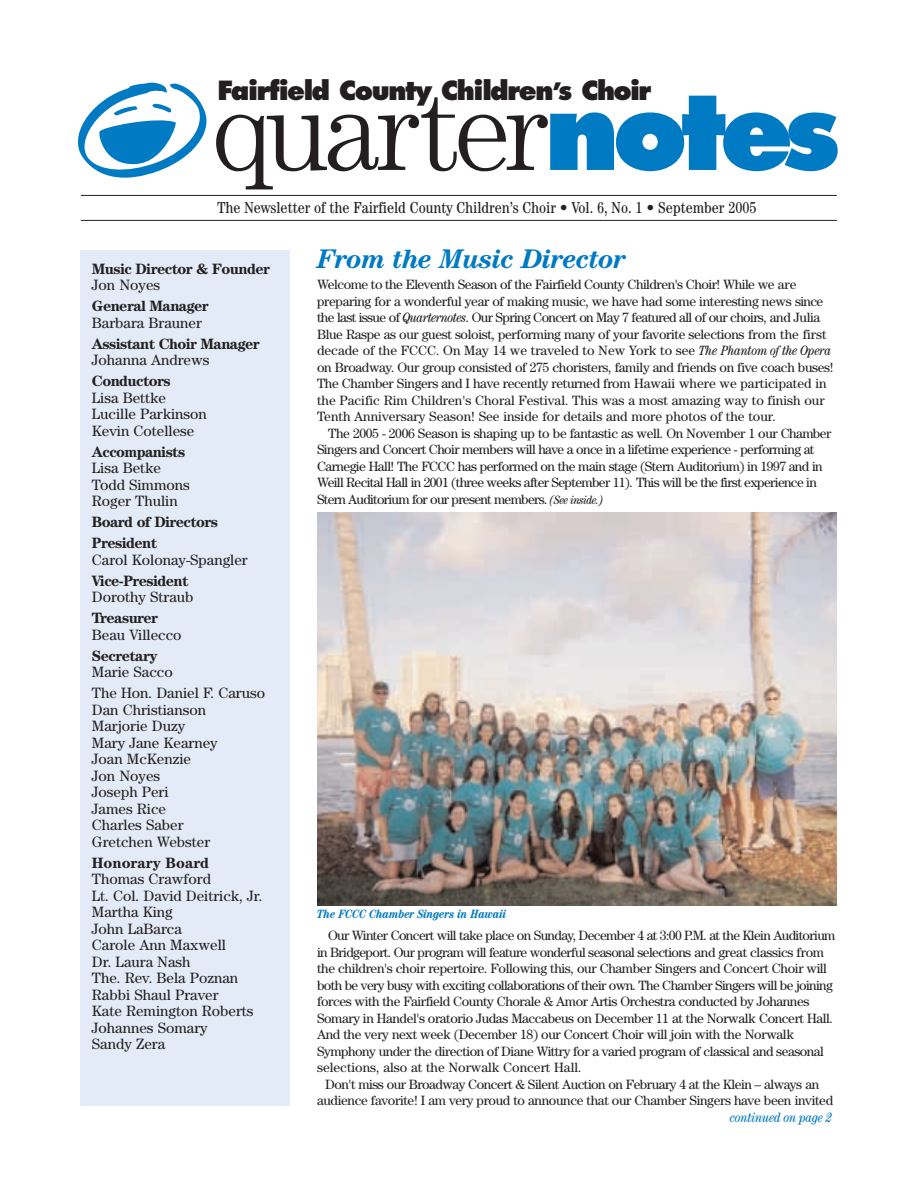
<style>
.page{position:relative;width:918px;height:1188px;background:#fff}
.page>*{position:absolute;margin:0;border:0;box-sizing:border-box;transform-origin:0 0}
.t1{font:300 114.9px "Century";letter-spacing:-.045em;color:#231f20}
.t2{font:italic 700 27px "Century";letter-spacing:-.03em;color:#007ac2}
.t3{font:800 25.8px "Futura";letter-spacing:-.05em;color:#231f20}
.t4{font:condensed 15.9px "Century";color:#231f20}
.t5{font:15px/16.5px "Century";color:#231f20}
.t6{font:700 15px/21px "Century";letter-spacing:-.04em;color:#231f20}
.t7{font:700 15px "Century";color:#231f20}
.t8{font:13.5px/16.5px "Century";letter-spacing:-.03em;color:#231f20}
.t9{font:italic condensed 13.5px "Century";letter-spacing:-.02em;color:#007ac2}
.t10{font:italic 700 condensed 12px "Century";color:#007ac2}
.s1{font-size:20.7px}
.s2{font-family:"Futura";font-weight:800;font-size:105.9px;color:#007ac2}
.s3{font-style:italic;font-stretch:condensed}
.s4{font-style:italic;font-stretch:condensed;font-size:12px}
</style>
<div class="page">
<div style="left:81px;top:250px;width:209px;height:856px;background:#e2ebf7"></div>
<hr style="left:81px;top:195px;width:756px;height:1px;background:#231f20">
<hr style="left:81px;top:220px;width:756px;height:1px;background:#231f20">
<svg style="left:77px;top:82px;width:130px;height:96px"></svg>
<img style="left:317px;top:512px;width:520px;height:393px">
<h3 class="t3" style="left:218px;top:79px;width:435px">Fairfield County Children<span class="s1">’</span>s Choir</h3>
<h1 class="t1" style="left:211px;top:91px;width:631px">quarter<span class="s2">notes</span></h1>
<p class="t4" style="left:218px;top:202px;width:541px">The Newsletter of the Fairfield County Children’s Choir • Vol. 6, No. 1 • September 2005</p>
<p class="t6" style="left:92px;top:260px;width:180px">Music Director &amp; Founder</p>
<p class="t5" style="left:92px;top:278px;width:70px">Jon Noyes</p>
<p class="t6" style="left:92px;top:297px;width:118px">General Manager</p>
<p class="t5" style="left:92px;top:316px;width:111px">Barbara Brauner</p>
<p class="t6" style="left:92px;top:335px;width:169px">Assistant Choir Manager</p>
<p class="t5" style="left:92px;top:353px;width:119px">Johanna Andrews</p>
<p class="t6" style="left:92px;top:372px;width:80px">Conductors</p>
<p class="t5" style="left:92px;top:391px;width:116px">Lisa Bettke<br>Lucille Parkinson<br>Kevin Cotellese</p>
<p class="t6" style="left:92px;top:443px;width:95px">Accompanists</p>
<p class="t5" style="left:92px;top:461px;width:100px">Lisa Betke<br>Todd Simmons<br>Roger Thulin</p>
<p class="t6" style="left:92px;top:513px;width:128px">Board of Directors<br>President</p>
<p class="t5" style="left:92px;top:553px;width:157px">Carol Kolonay-Spangler</p>
<p class="t6" style="left:92px;top:572px;width:98px">Vice-President</p>
<p class="t5" style="left:92px;top:590px;width:103px">Dorothy Straub</p>
<p class="t6" style="left:92px;top:609px;width:68px">Treasurer</p>
<p class="t5" style="left:92px;top:628px;width:91px">Beau Villecco</p>
<p class="t6" style="left:92px;top:647px;width:67px">Secretary</p>
<p class="t5" style="left:92px;top:663px;width:175px;line-height:21px">Marie Sacco<br>The Hon. Daniel F. Caruso</p>
<p class="t5" style="left:92px;top:703px;width:127px">Dan Christianson<br>Marjorie Duzy<br>Mary Jane Kearney<br>Joan McKenzie<br>Jon Noyes<br>Joseph Peri<br>James Rice<br>Charles Saber<br>Gretchen Webster</p>
<p class="t7" style="left:92px;top:858px;width:119px">Honorary Board</p>
<p class="t5" style="left:92px;top:872px;width:172px">Thomas Crawford<br>Lt. Col. David Deitrick, Jr.<br>Martha King<br>John LaBarca<br>Carole Ann Maxwell<br>Dr. Laura Nash<br>The. Rev. Bela Poznan<br>Rabbi Shaul Praver<br>Kate Remington Roberts<br>Johannes Somary<br>Sandy Zera</p>
<h2 class="t2" style="left:317px;top:250px;width:311px">From the Music Director</h2>
<p class="t8" style="left:317px;top:277px;width:518px">Welcome to the Eleventh Season of the Fairfield County Children's Choir! While we are preparing for a wonderful year of making music, we have had some interesting news since the last issue of <span class="s3">Quarternotes</span>. Our Spring Concert on May 7 featured all of our choirs, and Julia Blue Raspe as our guest soloist, performing many of your favorite selections from the first decade of the FCCC. On May 14 we traveled to New York to see <span class="s3">The Phantom of the Opera </span>on Broadway. Our group consisted of 275 choristers, family and friends on five coach buses!<br>The Chamber Singers and I have recently returned from Hawaii where we participated in the Pacific Rim Children's Choral Festival. This was a most amazing way to finish our Tenth Anniversary Season! See inside for details and more photos of the tour.</p>
<p class="t8" style="left:317px;top:426px;width:516px;text-indent:11px">The 2005 - 2006 Season is shaping up to be fantastic as well. On November 1 our Chamber Singers and Concert Choir members will have a once in a lifetime experience - performing at Carnegie Hall! The FCCC has performed on the main stage (Stern Auditorium) in 1997 and in Weill Recital Hall in 2001 (three weeks after September 11). This will be the first experience in Stern Auditorium for our present members. <span class="s4">(See inside.)</span></p>
<p class="t10" style="left:317px;top:909px;width:191px">The FCCC Chamber Singers in Hawaii</p>
<p class="t8" style="left:317px;top:928px;width:520px;text-indent:11px">Our Winter Concert will take place on Sunday, December 4 at 3:00 P.M. at the Klein Auditorium in Bridgeport. Our program will feature wonderful seasonal selections and great classics from the children's choir repertoire. Following this, our Chamber Singers and Concert Choir will both be very busy with exciting collaborations of their own. The Chamber Singers will be joining forces with the Fairfield County Chorale &amp; Amor Artis Orchestra conducted by Johannes Somary in Handel's oratorio Judas Maccabeus on December 11 at the Norwalk Concert Hall.<br>And the very next week (December 18) our Concert Choir will join with the Norwalk Symphony under the direction of Diane Wittry for a varied program of classical and seasonal selections, also at the Norwalk Concert Hall.</p>
<p class="t8" style="left:317px;top:1077px;width:518px;text-align:center">Don't miss our Broadway Concert &amp; Silent Auction on February 4 at the Klein – always an audience favorite! I am very proud to announce that our Chamber Singers have been invited</p>
<p class="t9" style="left:730px;top:1112px;width:103px">continued on page 2</p>
</div>
